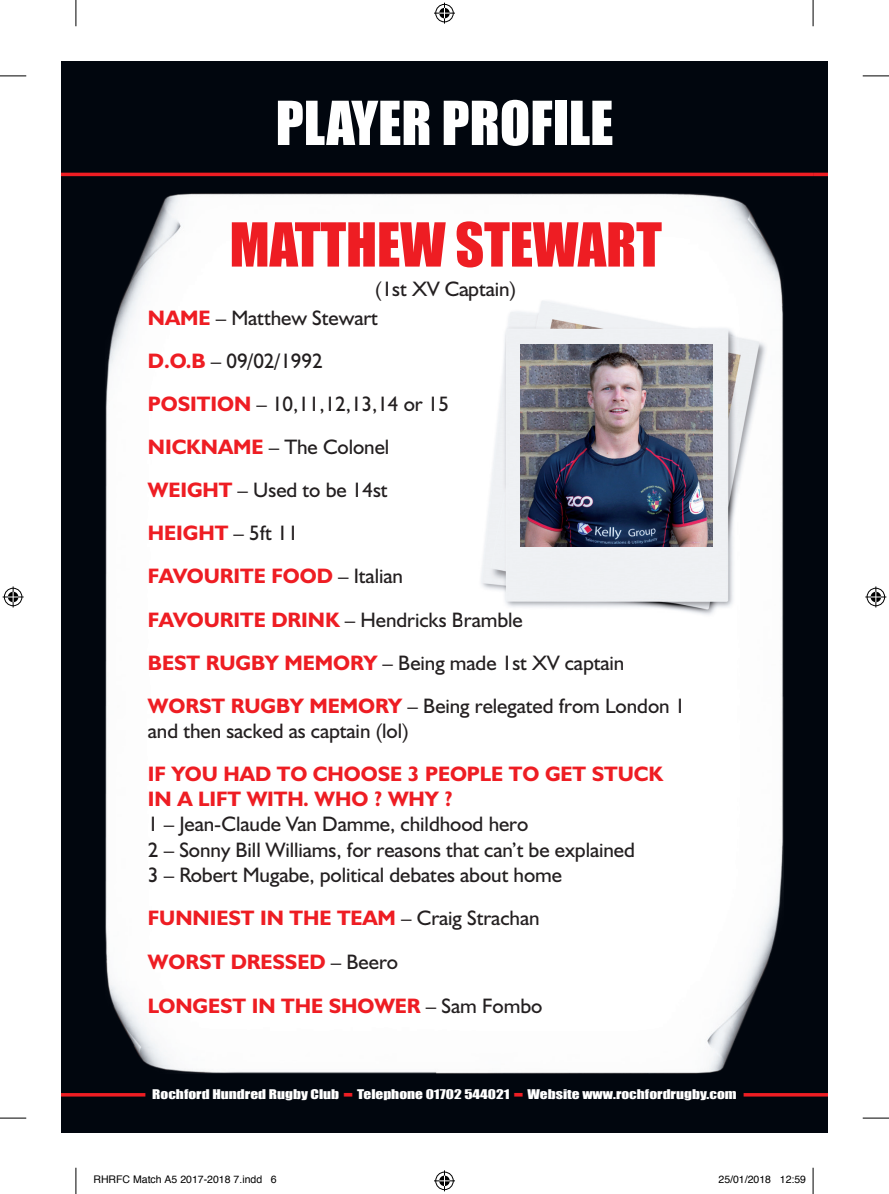
<style>
.page{position:relative;width:889px;height:1194px;background:#fff}
.page>*{position:absolute;margin:0;border:0;box-sizing:border-box;transform-origin:0 0}
.t1{font:56px "Impact";color:#fff}
.t2{font:56px "Impact";letter-spacing:-.005em;color:#ee1d23}
.t3{font:300 52.5px "Souvenir IT Cby BT";color:#fff}
.t4{font:21px/43.1px "Humanist 521 BT";letter-spacing:-.005em;color:#231f20}
.t5{font:700 21px/25.2px "Humanist 521 BT";letter-spacing:-.005em;color:#ee1d23}
.t6{font:12.25px "Impact";color:#fff;scale:1.25 1}
.t7{font:10.5px "Helvetica";color:#000}
.s1{font-family:"Souvenir IT Cby BT";font-weight:300;font-size:52.5px}
.s2{font-weight:700;color:#ee1d23}
.s3{font-weight:400;color:#231f20}
.s4{font-size:25.72px;color:#ee1d23}
</style>
<div class="page">
<div style="left:813px;top:61px;width:14px;height:1071px;background:#01060e"></div>
<div style="left:61px;top:61px;width:752px;height:1071px;background:#01060e"></div>
<hr style="left:813px;top:173px;width:14px;height:3px;background:#ee1d23">
<hr style="left:61px;top:173px;width:752px;height:3px;background:#ee1d23">
<div style="left:106px;top:193px;width:677px;height:880px;background:#fff"></div>
<hr style="left:61px;top:1093px;width:84px;height:3px;background:#ee1d23">
<hr style="left:743px;top:1093px;width:84px;height:3px;background:#ee1d23">
<img style="left:463px;top:289px;width:312px;height:339px">
<img style="left:520px;top:344px;width:192px;height:202px">
<svg style="left:0;top:76px;width:26px;height:1px"></svg>
<svg style="left:862px;top:76px;width:26px;height:1px"></svg>
<svg style="left:0;top:1117px;width:26px;height:1px"></svg>
<svg style="left:862px;top:1117px;width:26px;height:1px"></svg>
<svg style="left:76px;top:0;width:1px;height:26px"></svg>
<svg style="left:76px;top:1167px;width:1px;height:26px"></svg>
<svg style="left:812px;top:0;width:1px;height:26px"></svg>
<svg style="left:812px;top:1167px;width:1px;height:26px"></svg>
<svg style="left:434px;top:3px;width:21px;height:21px"></svg>
<svg style="left:434px;top:1170px;width:21px;height:21px"></svg>
<svg style="left:3px;top:586px;width:21px;height:21px"></svg>
<svg style="left:865px;top:586px;width:21px;height:21px"></svg>
<h1 class="t1" style="left:275px;top:88px;width:460px">Player Pr<span class="s1">M</span>of<span class="s1">ESSAGE</span></h1>
<h1 class="t1" style="left:552px;top:88px;width:62px">ile</h1>
<h2 class="t3" style="left:154px;top:92px;width:322px">CHAIRMAN’S</h2>
<h1 class="t2" style="left:229px;top:210px;width:404px">Matth ew Stewart</h1>
<p class="t4" style="left:148px;top:274px;width:370px;line-height:28.7px;text-indent:227px">(1st XV Captain)<br><span class="s2">NAME</span> – Matthew Stewart</p>
<p class="t4" style="left:148px;top:339px;width:303px"><span class="s2">D.O.B</span> – 09/02/1992<br><span class="s2">POSITION</span> – 10,11,12,13,14 or 15<br><span class="s2">NICKNAME</span></p>
<p class="t4" style="left:148px;top:425px;width:376px;text-indent:121px">– The Colonel<br><span class="s2">WEIGHT</span> – Used to be 14st<br><span class="s2">HEIGHT</span> – 5ft 11<br><span class="s2">FAVOURITE FOOD</span> – Italian<br><span class="s2">FAVOURITE DRINK</span> – Hendricks Bramble<br><span class="s2">BEST RUGBY MEM</span></p>
<p class="t4" style="left:333px;top:640px;width:293px"><span class="s2">ORY</span> – Being made 1st XV captain</p>
<p class="t5" style="left:148px;top:692px;width:178px">WORST RUGBY MEM</p>
<p class="t4" style="left:148px;top:692px;width:539px;line-height:25.2px;text-indent:210px"><span class="s2">ORY</span> – Being relegated from London 1 and then sacked as captain (lol)</p>
<p class="t5" style="left:148px;top:760px;width:516px">IF YOU HAD TO CHOOSE 3 PEOPLE TO GET STUCK<br>IN A LIFT WITH. WHO ? WHY ?</p>
<p class="t4" style="left:148px;top:811px;width:488px;line-height:25.2px">1 – Jean-Claude Van Damme, childhood hero<br>2 – Sonny Bill Williams, for reasons that can’t be explained<br>3 – Robert Mugabe, political debates about home</p>
<p class="t5" style="left:148px;top:904px;width:218px">FUNNIEST IN THE TEAM</p>
<p class="t4" style="left:401px;top:895px;width:140px">– Craig Strachan</p>
<p class="t5" style="left:148px;top:939px;width:396px;line-height:44.1px">WORST DRESSED <span class="s3">– Beero<br></span>LONGEST IN THE SHOWER <span class="s3">– Sam Fombo</span></p>
<p class="t6" style="left:152px;top:1086px;width:469px">Rochford Hundred Rugby Club <span class="s4">-</span> Telephone 01702 544021 <span class="s4">-</span> Website www.rochfordrugby.com</p>
<p class="t7" style="left:93px;top:1171px;width:185px">RHRFC Match A5 2017-2018 7.indd 6</p>
<p class="t7" style="left:718px;top:1171px;width:89px">25/01/2018 12:59</p>
</div>
